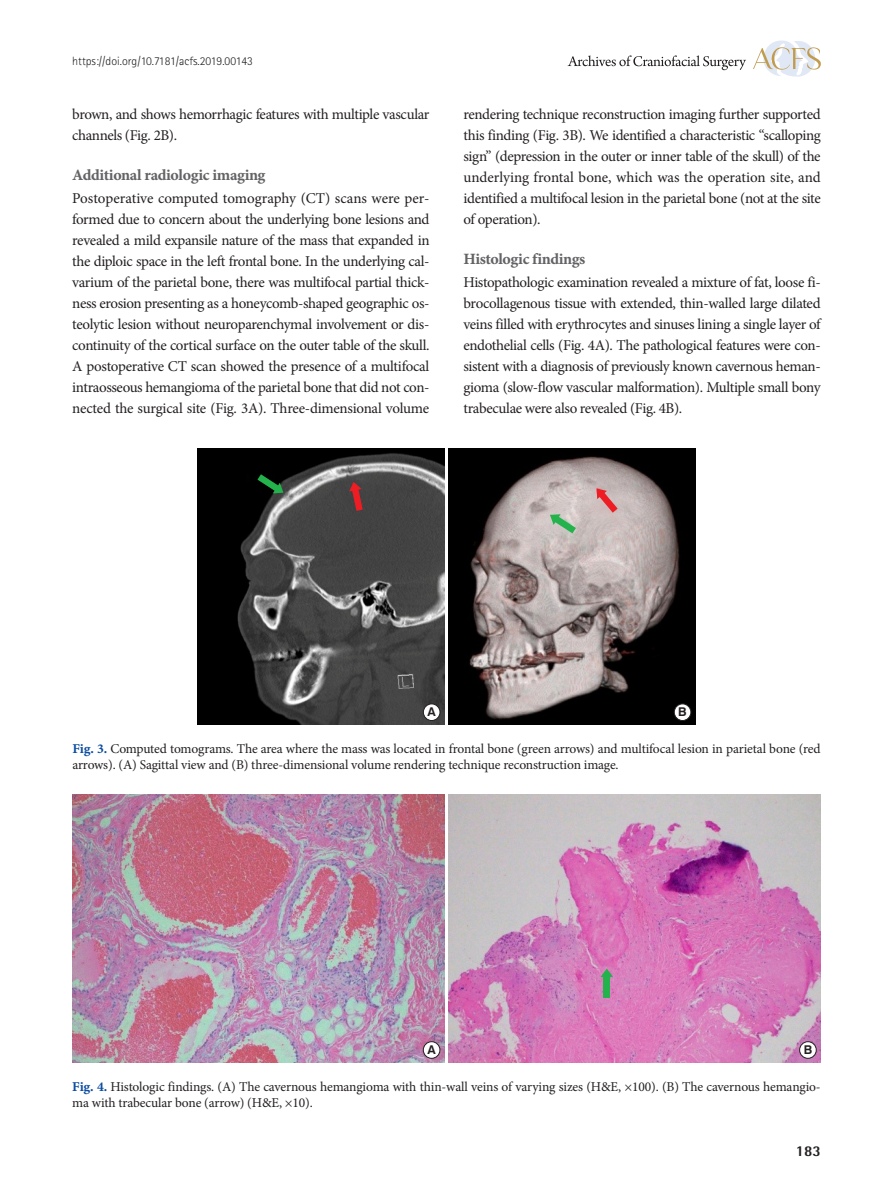
<style>
.page{position:relative;width:893px;height:1191px;background:#fff}
.page>*{position:absolute;margin:0;border:0;box-sizing:border-box;transform-origin:0 0}
.중제목{font:15.75px "Minion Pro Bold Capt";letter-spacing:-.025em;color:#636366}
.본문_0{font:15px/21px "Minion Pro";letter-spacing:-.025em;color:#231f20;text-align:justify}
.t1{font:800 15px "Rotis Semi Sans Std";color:#231f20}
.표그림제목{font:13.5px/16.2px "Minion Pro";letter-spacing:-.01em;color:#231f20}
.t2{font:700 12.15px "Swiss 721 BT";color:#231f20}
.t3{font:300 12px "Rotis Sans Serif Std";color:#231f20}
.s1{font-family:"Minion Pro Bold Capt";color:#0d4da1}
</style>
<div class="page">
<svg style="left:753px;top:40px;width:68px;height:37px"></svg>
<svg style="left:568px;top:55px;width:178px;height:15px"></svg>
<img style="left:72px;top:795px;width:372px;height:267px">
<img style="left:449px;top:795px;width:372px;height:267px">
<img style="left:198px;top:448px;width:246px;height:277px">
<img style="left:449px;top:448px;width:246px;height:277px">
<div style="left:423px;top:704px;width:17px;height:16px;background:#fff;border-radius:50%"></div>
<div style="left:423px;top:703px;width:17px;height:17px;border:1px solid #231f20;border-radius:50%"></div>
<div style="left:674px;top:704px;width:17px;height:16px;background:#fff;border-radius:50%"></div>
<div style="left:674px;top:703px;width:17px;height:17px;border:1px solid #231f20;border-radius:50%"></div>
<div style="left:423px;top:1041px;width:17px;height:17px;background:#fff;border-radius:50%"></div>
<div style="left:423px;top:1041px;width:17px;height:17px;border:1px solid #231f20;border-radius:50%"></div>
<div style="left:800px;top:1041px;width:16px;height:17px;background:#fff;border-radius:50%"></div>
<div style="left:799px;top:1041px;width:17px;height:17px;border:1px solid #231f20;border-radius:50%"></div>
<svg style="left:597px;top:488px;width:21px;height:25px"></svg>
<svg style="left:550px;top:514px;width:26px;height:19px"></svg>
<svg style="left:349px;top:482px;width:14px;height:29px"></svg>
<svg style="left:257px;top:474px;width:26px;height:19px"></svg>
<div style="left:604px;top:976px;width:6px;height:21px;background:#23b24b"></div>
<svg style="left:600px;top:968px;width:13px;height:9px"></svg>
<p class="t3" style="left:72px;top:54px;width:182px">https://doi.org/10.7181/acfs.2019.00143</p>
<p class="본문_0" style="left:72px;top:103px;width:359px">brown, and shows hemorrhagic features with multiple vascular channels (Fig. 2B).</p>
<p class="중제목" style="left:72px;top:164px;width:195px">Additional radiologic imaging</p>
<p class="본문_0" style="left:72px;top:187px;width:359px">Postoperative computed tomography (CT) scans were per&shy;formed due to concern about the underlying bone lesions and revealed a mild expansile nature of the mass that expanded in the diploic space in the left frontal bone. In the underlying cal&shy;varium of the parietal bone, there was multifocal partial thick&shy;ness erosion presenting as a honeycomb-shaped geographic os&shy;teolytic lesion without neuroparenchymal involvement or dis&shy;continuity of the cortical surface on the outer table of the skull.<br>A postoperative CT scan showed the presence of a multifocal intraosseous hemangioma of the parietal bone that did not con&shy;nected the surgical site (Fig. 3A). Three-dimensional volume</p>
<p class="본문_0" style="left:463px;top:103px;width:359px">rendering technique reconstruction imaging further supported this finding (Fig. 3B). We identified a characteristic “scalloping sign” (depression in the outer or inner table of the skull) of the underlying frontal bone, which was the operation site, and identified a multifocal lesion in the parietal bone (not at the site of operation).</p>
<p class="중제목" style="left:463px;top:248px;width:123px">Histologic findings</p>
<p class="본문_0" style="left:463px;top:271px;width:359px">Histopathologic examination revealed a mixture of fat, loose fi&shy;brocollagenous tissue with extended, thin-walled large dilated veins filled with erythrocytes and sinuses lining a single layer of endothelial cells (Fig. 4A). The pathological features were con&shy;sistent with a diagnosis of previously known cavernous heman&shy;gioma (slow-flow vascular malformation). Multiple small bony trabeculae were also revealed (Fig. 4B).</p>
<p class="t2" style="left:427px;top:705px;width:10px">A</p>
<p class="t2" style="left:678px;top:705px;width:10px">B</p>
<p class="표그림제목" style="left:72px;top:740px;width:750px"><span class="s1">Fig. 3.</span> Computed tomograms. The area where the mass was located in frontal bone (green arrows) and multifocal lesion in parietal bone (red arrows). (A) Sagittal view and (B) three-dimensional volume rendering technique reconstruction image.</p>
<p class="t2" style="left:427px;top:1042px;width:10px">A</p>
<p class="t2" style="left:804px;top:1042px;width:10px">B</p>
<p class="표그림제목" style="left:72px;top:1078px;width:750px"><span class="s1">Fig. 4.</span> Histologic findings. (A) The cavernous hemangioma with thin-wall veins of varying sizes (H&amp;E, ×100). (B) The cavernous hemangio&shy;ma with trabecular bone (arrow) (H&amp;E, ×10).</p>
<p class="t1" style="left:796px;top:1141px;width:27px">183</p>
</div>
